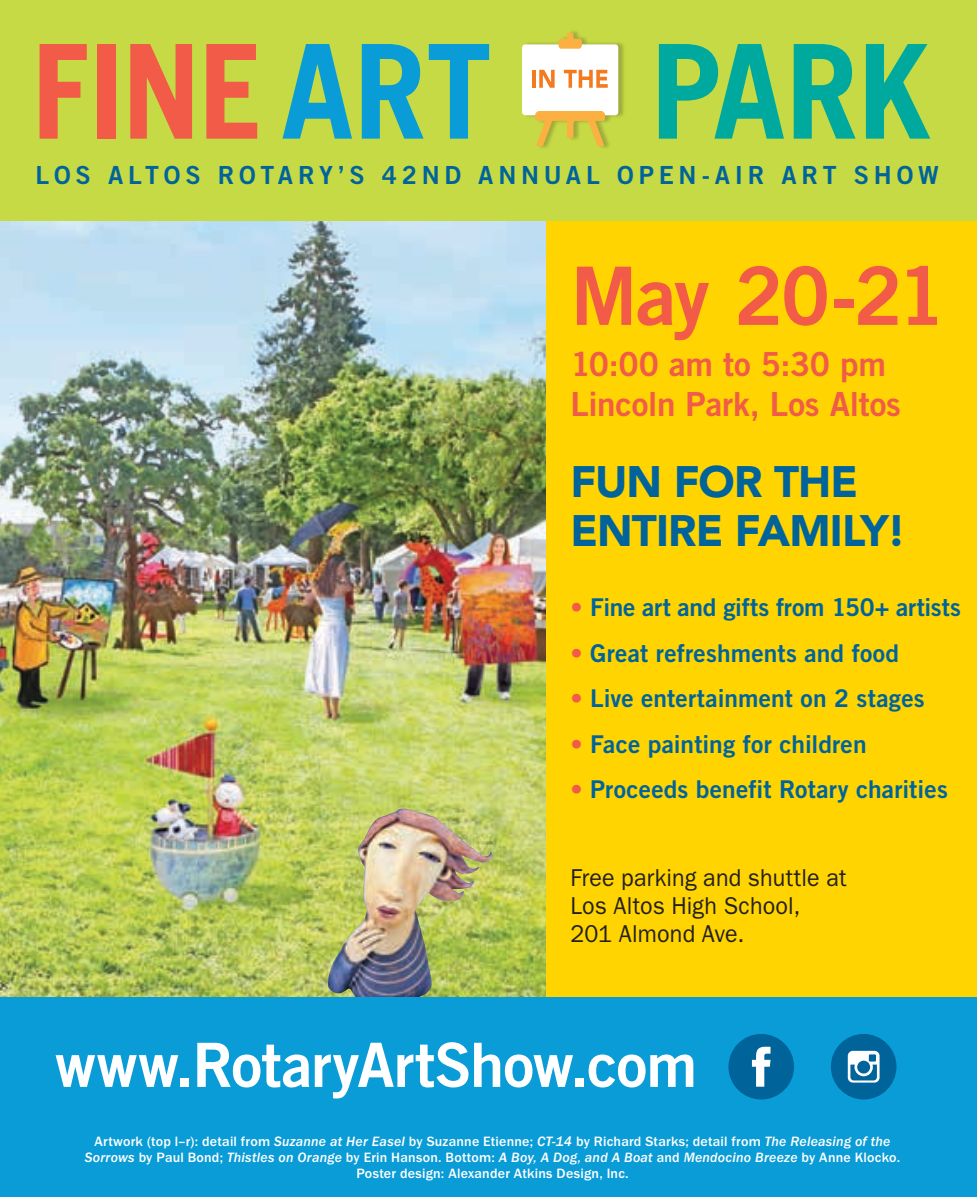
<style>
.page{position:relative;width:977px;height:1197px;background:#fff}
.page>*{position:absolute;margin:0;border:0;box-sizing:border-box;transform-origin:0 0}
.t1{font:700 130.9px "Trade Gothic LT Std";letter-spacing:-.005em;color:#f15b47}
.t2{font:80.5px "Trade Gothic LT Std Bd 2";letter-spacing:-.035em;color:#f15b47}
.t3{font:61.25px "Trade Gothic LT Std Bd 2";letter-spacing:-.01em;color:#fff}
.t4{font:900 43.75px/48.6px "Avenir LT Std";letter-spacing:-.02em;color:#00639a}
.t5{font:33.25px/40.2px "Trade Gothic LT Std Bd 2";letter-spacing:-.005em;color:#f15b47}
.t6{font:24.85px "Trade Gothic LT Std Bd 2";letter-spacing:.19em;color:#00639a}
.t7{font:24.5px "Trade Gothic LT Std Bd 2";letter-spacing:.005em;color:#00639a}
.t8{font:24.5px/28px "ITC Franklin Gothic Std";letter-spacing:.01em;color:#231f20;scale:.95 1}
.t9{font:500 14px "ITC Franklin Gothic Std";letter-spacing:.015em;color:#fff}
.t10{font:14px "ITC Franklin Gothic Std Med It";letter-spacing:.015em;color:#fff}
.s1{color:#0a9cd7}
.s2{color:#00a99d}
.s3{color:#f15b47}
.s4{font-family:"ITC Franklin Gothic Std Med It";font-weight:400}
.s5{font-family:"ITC Franklin Gothic Std";font-weight:500}
</style>
<div class="page">
<img style="left:0;top:220px;width:546px;height:778px">
<div style="left:546px;top:220px;width:430px;height:840px;background:#ffd400"></div>
<img style="left:327px;top:809px;width:166px;height:189px">
<div style="left:0;top:0;width:976px;height:220px;background:#c6da45"></div>
<div style="left:0;top:998px;width:976px;height:199px;background:#0a9cd7"></div>
<div style="left:728px;top:1034px;width:66px;height:66px;background:#00639a;border-radius:50%"></div>
<svg style="left:752px;top:1047px;width:18px;height:40px"></svg>
<div style="left:830px;top:1034px;width:66px;height:66px;background:#00639a;border-radius:50%"></div>
<svg style="left:847px;top:1051px;width:32px;height:32px"></svg>
<div style="left:523px;top:30px;width:102px;height:120px;background:#231f20;opacity:.25"></div>
<div style="left:522px;top:44px;width:96px;height:71px;background:#fff;border-radius:3px"></div>
<hr style="left:532px;top:70px;width:4px;height:18px;background:#f47a20">
<svg style="left:536px;top:33px;width:71px;height:113px"></svg>
<h1 class="t1" style="left:31px;top:12px;width:900px">FINE<span class="s1">ART</span> <span class="s2">PARK</span></h1>
<h3 class="t6" style="left:36px;top:159px;width:904px">LOS ALTOS ROTARY’S 42ND ANNUAL OPEN-AIR ART SHOW</h3>
<h2 class="t2" style="left:570px;top:246px;width:377px">May 20-21</h2>
<h3 class="t5" style="left:570px;top:343px;width:332px">10:00 am to 5:30 pm<br>Lincoln Park, Los Altos</h3>
<h3 class="t4" style="left:570px;top:457px;width:337px">FUN FOR THE<br>ENTIRE FAMILY!</h3>
<h3 class="t7" style="left:570px;top:592px;width:392px"><span class="s3">•</span> Fine art and gifts from 150+ artists</h3>
<h3 class="t7" style="left:570px;top:638px;width:330px"><span class="s3">•</span> Great refreshments and food</h3>
<h3 class="t7" style="left:570px;top:683px;width:356px"><span class="s3">•</span> Live entertainment on 2 stages</h3>
<h3 class="t7" style="left:570px;top:729px;width:298px"><span class="s3">•</span> Face painting for children</h3>
<h3 class="t7" style="left:570px;top:774px;width:379px"><span class="s3">•</span> Proceeds benefit Rotary charities</h3>
<h3 class="t8" style="left:570px;top:864px;width:292px">Free parking and shuttle at<br>Los Altos High School,<br>201 Almond Ave.</h3>
<h3 class="t3" style="left:55px;top:1027px;width:643px">www.RotaryArtShow.com</h3>
<p class="t9" style="left:94px;top:1134px;width:797px">Artwork (top l–r): detail from <span class="s4">Suzanne at Her Easel</span> by Suzanne Etienne; <span class="s4">CT-14</span> by Richard Starks; detail from <span class="s4">The Releasing of the</span></p>
<p class="t10" style="left:85px;top:1149px;width:816px">Sorrows <span class="s5">by Paul Bond;</span> Thistles on Orange <span class="s5">by Erin Hanson. Bottom:</span> A Boy, A Dog, and A Boat <span class="s5">and</span> Mendocino Breeze <span class="s5">by Anne Klocko.</span></p>
<p class="t9" style="left:356px;top:1165px;width:274px">Poster design: Alexander Atkins Design, Inc.</p>
</div>
